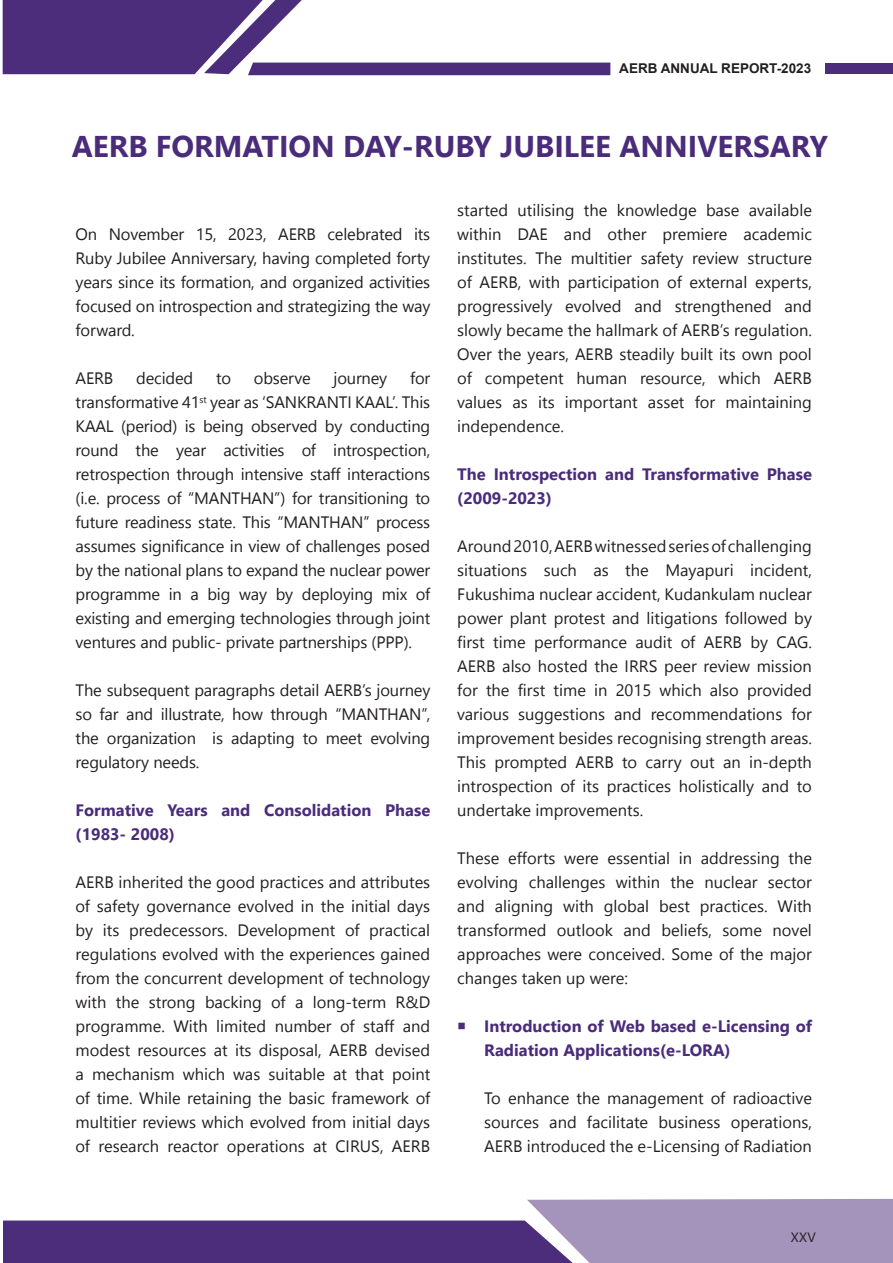
<style>
.page{position:relative;width:893px;height:1263px;background:#fff}
.page>*{position:absolute;margin:0;border:0;box-sizing:border-box;transform-origin:0 0}
.Subheadline_Jubilee{font:700 30px "Nirmala UI";color:#4a2c7b}
.Body_Text_11{font:16.5px/24px "Nirmala UI";color:#231f20;text-align:justify}
.Violet_Body_Text{font:700 16.5px/24px "Nirmala UI";color:#4a2c7b}
.t1{font:700 13.5px "Arial";color:#231f20}
.t2{font:13.5px "Nirmala UI";color:#231f20}
</style>
<div class="page">
<svg style="left:3px;top:1199px;width:890px;height:64px"></svg>
<div style="left:825px;top:63px;width:68px;height:10px;background:#4c2d7c"></div>
<svg style="left:3px;top:0;width:608px;height:76px"></svg>
<p class="t1" style="left:619px;top:59px;width:194px">AERB ANNUAL REPORT-2023</p>
<p class="Subheadline_Jubilee" style="left:72px;top:122px;width:758px">AERB FORMATION DAY-RUBY JUBILEE ANNIVERSARY</p>
<p class="Body_Text_11" style="left:76px;top:221px;width:356px">On November 15, 2023, AERB celebrated its Ruby Jubilee Anniversary, having completed forty years since its formation, and organized activities focused on introspection and strategizing the way forward.</p>
<p class="Body_Text_11" style="left:76px;top:365px;width:39px">AERB</p>
<p class="Body_Text_11" style="left:136px;top:365px;width:59px">decided</p>
<p class="Body_Text_11" style="left:216px;top:365px;width:16px">to</p>
<p class="Body_Text_11" style="left:254px;top:365px;width:58px">observe</p>
<p class="Body_Text_11" style="left:334px;top:365px;width:55px">journey</p>
<p class="Body_Text_11" style="left:76px;top:365px;width:356px;text-indent:334px">for transformative 41<sup>st</sup> year as ‘SANKRANTI KAAL’. This KAAL (period) is being observed by conducting round the year activities of introspection, retrospection through intensive staff interactions (i.e. process of “MANTHAN”) for transitioning to future readiness state. This “MANTHAN” process assumes significance in view of challenges posed by the national plans to expand the nuclear power programme in a big way by deploying mix of existing and emerging technologies through joint ventures and public- private partnerships (PPP).</p>
<p class="Body_Text_11" style="left:76px;top:677px;width:356px">The subsequent paragraphs detail AERB’s journey so far and illustrate, how through “MANTHAN”, the organization is adapting to meet evolving regulatory needs.</p>
<p class="Violet_Body_Text" style="left:76px;top:798px;width:356px">Formative Years and Consolidation Phase (1983- 2008)</p>
<p class="Body_Text_11" style="left:76px;top:869px;width:356px">AERB inherited the good practices and attributes of safety governance evolved in the initial days by its predecessors. Development of practical regulations evolved with the experiences gained from the concurrent development of technology with the strong backing of a long-term R&amp;D programme. With limited number of staff and modest resources at its disposal, AERB devised a mechanism which was suitable at that point of time. While retaining the basic framework of multitier reviews which evolved from initial days of research reactor operations at CIRUS, AERB</p>
<p class="Body_Text_11" style="left:457px;top:197px;width:356px">started utilising the knowledge base available within DAE and other premiere academic institutes. The multitier safety review structure of AERB, with participation of external experts, progressively evolved and strengthened and slowly became the hallmark of AERB’s regulation.<br>Over the years, AERB steadily built its own pool of competent human resource, which AERB values as its important asset for maintaining independence.</p>
<p class="Violet_Body_Text" style="left:457px;top:462px;width:356px">The Introspection and Transformative Phase (2009-2023)</p>
<p class="Body_Text_11" style="left:457px;top:533px;width:356px">Around 2010, AERB witnessed series of challenging situations such as the Mayapuri incident, Fukushima nuclear accident, Kudankulam nuclear power plant protest and litigations followed by first time performance audit of AERB by CAG.<br>AERB also hosted the IRRS peer review mission for the first time in 2015 which also provided various suggestions and recommendations for improvement besides recognising strength areas.<br>This prompted AERB to carry out an in-depth introspection of its practices holistically and to undertake improvements.</p>
<p class="Body_Text_11" style="left:457px;top:845px;width:356px">These efforts were essential in addressing the evolving challenges within the nuclear sector and aligning with global best practices. With transformed outlook and beliefs, some novel approaches were conceived. Some of the major changes taken up were:</p>
<p class="Violet_Body_Text" style="left:484px;top:1014px;width:329px">Introduction of Web based e-Licensing of<br>Radiation Applications(e-LORA)</p>
<p class="Body_Text_11" style="left:484px;top:1085px;width:329px">To enhance the management of radioactive sources and facilitate business operations, AERB introduced the e-Licensing of Radiation</p>
<p class="t2" style="left:791px;top:1226px;width:27px">XXV</p>
</div>
